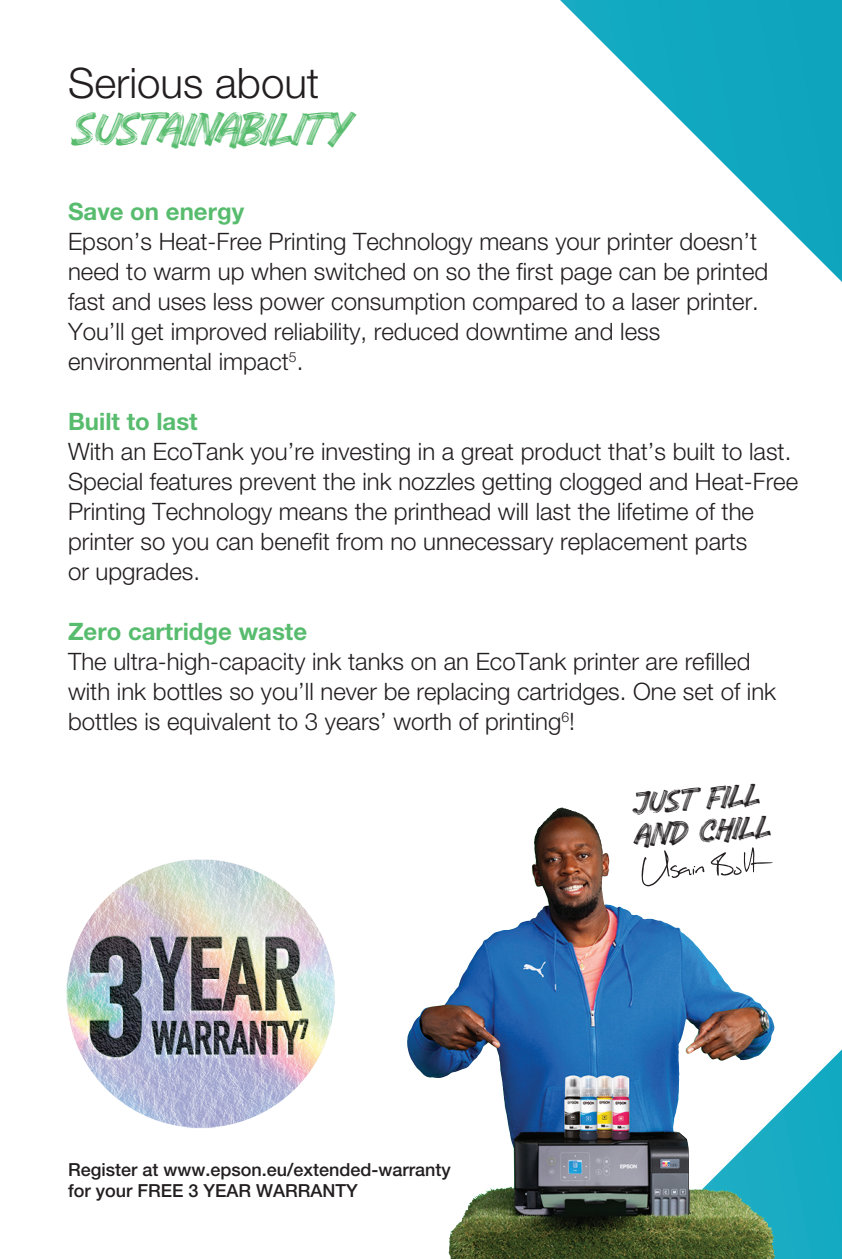
<style>
.page{position:relative;width:842px;height:1259px;background:#fff}
.page>*{position:absolute;margin:0;border:0;box-sizing:border-box;transform-origin:0 0}
.t1{font:300 42px "Helvetica Neue LT";color:#231f20}
.t2{font:39px "Briche";letter-spacing:-.03em;color:#58bc6e}
.t3{font:26.7px/32.1px "Brich";color:#231f20}
.t4{font:300 24px/30px "Helvetica Neue LT";color:#231f20}
.t5{font:700 24px "Helvetica Neue LT";color:#58bc6e}
.t6{font:500 18px/21px "Helvetica Neue LT";color:#231f20}
</style>
<div class="page">
<svg style="left:448px;top:0;width:394px;height:1259px"></svg>
<img style="left:407px;top:807px;width:155px;height:271px">
<svg style="left:642px;top:847px;width:131px;height:39px"></svg>
<img style="left:66px;top:859px;width:269px;height:269px">
<p class="t1" style="left:68px;top:57px;width:253px">Serious about</p>
<p class="t2" style="left:68px;top:94px;width:277px">SUSTAINABILITY</p>
<p class="t5" style="left:68px;top:196px;width:178px">Save on energy</p>
<p class="t4" style="left:68px;top:226px;width:691px">Epson’s Heat-Free Printing Technology means your printer doesn’t</p>
<p class="t4" style="left:68px;top:256px;width:702px">need to warm up when switched on so the first page can be printed</p>
<p class="t4" style="left:68px;top:286px;width:692px">fast and uses less power consumption compared to a laser printer.<br>You’ll get improved reliability, reduced downtime and less</p>
<p class="t4" style="left:68px;top:346px;width:237px">environmental impact<sup>5</sup>.</p>
<p class="t5" style="left:68px;top:406px;width:131px">Built to last</p>
<p class="t4" style="left:68px;top:436px;width:732px">With an EcoTank you’re investing in a great product that’s built to last.<br>Special features prevent the ink nozzles getting clogged and Heat-Free Printing Technology means the printhead will last the lifetime of the printer so you can benefit from no unnecessary replacement parts</p>
<p class="t4" style="left:68px;top:556px;width:134px">or upgrades.</p>
<p class="t5" style="left:68px;top:616px;width:241px">Zero cartridge waste</p>
<p class="t4" style="left:68px;top:646px;width:684px">The ultra-high-capacity ink tanks on an EcoTank printer are refilled</p>
<p class="t4" style="left:68px;top:676px;width:710px">with ink bottles so you’ll never be replacing cartridges. One set of ink bottles is equivalent to 3 years’ worth of printing<sup>6</sup>!</p>
<p class="t6" style="left:68px;top:1159px;width:384px">Register at www.epson.eu/extended-warranty for your FREE 3 YEAR WARRANTY</p>
<p class="t3" style="left:628px;top:787px;width:139px;rotate:-4deg">JUST FILL<br>AND CHILL</p>
</div>
